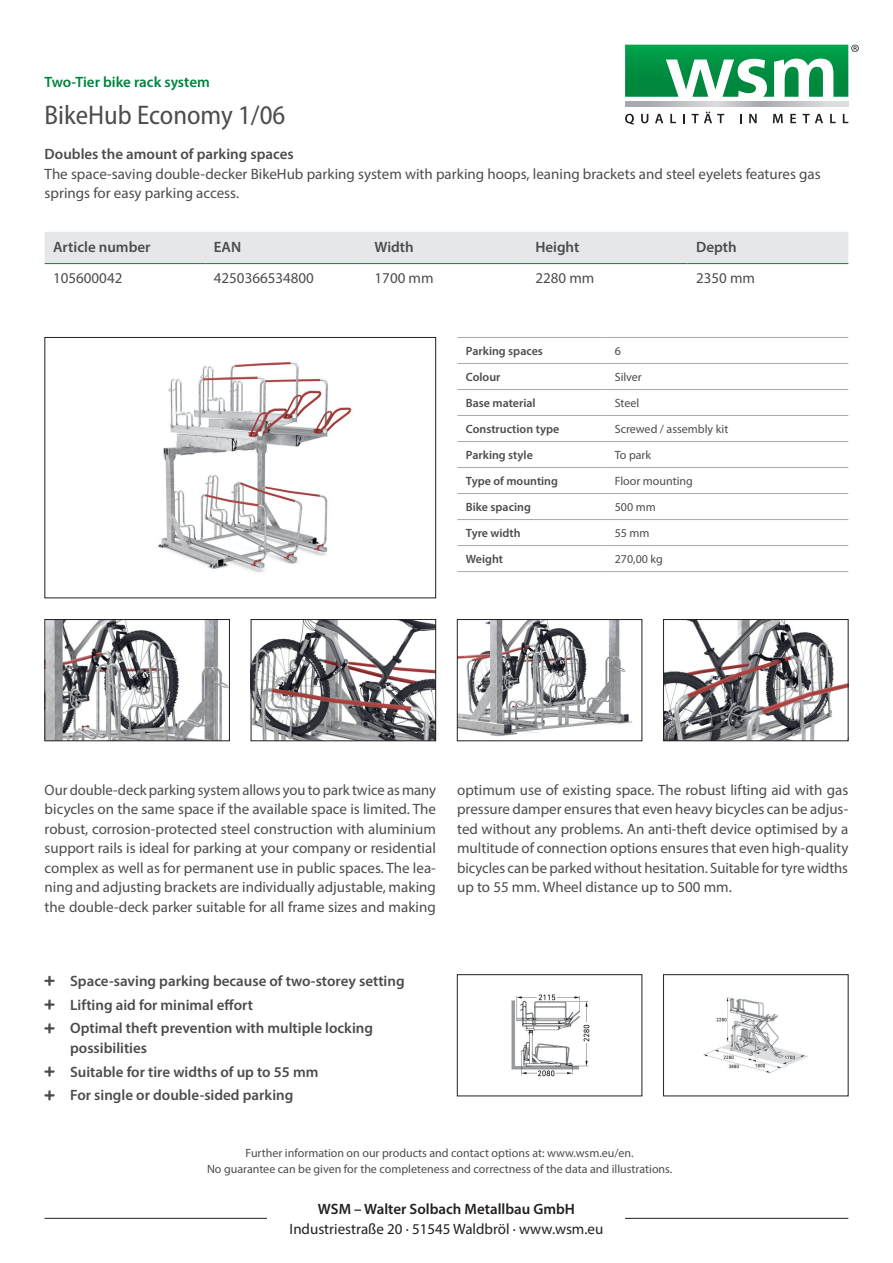
<style>
.page{position:relative;width:893px;height:1263px;background:#fff}
.page>*{position:absolute;margin:0;border:0;box-sizing:border-box;transform-origin:0 0}
.t1{font:semi-condensed 27px "Myriad Pro";color:#4b4c4d}
.t2{font:15px/19.5px "Myriad Pro";color:#4b4c4d;text-align:justify}
.t3{font:600 15px/23.7px "Myriad Pro";color:#4b4c4d}
.t4{font:15px "Myriad Pro";color:#231f20}
.t5{font:600 15px "Myriad Pro";color:#231f20}
.t6{font:600 15px "Myriad Pro";color:#00823d}
.t7{font:12px/16.5px "Myriad Pro";color:#4b4c4d;text-align:center}
.t8{font:600 12px "Myriad Pro";color:#4b4c4d}
</style>
<div class="page">
<img style="left:157px;top:361px;width:195px;height:212px">
<div style="left:45px;top:337px;width:391px;height:261px;border:1px solid #231f20"></div>
<img style="left:47px;top:621px;width:181px;height:118px">
<div style="left:45px;top:619px;width:185px;height:122px;border:1px solid #231f20"></div>
<img style="left:253px;top:621px;width:181px;height:118px">
<div style="left:251px;top:619px;width:185px;height:122px;border:1px solid #231f20"></div>
<img style="left:665px;top:621px;width:181px;height:118px">
<div style="left:663px;top:619px;width:185px;height:122px;border:1px solid #231f20"></div>
<img style="left:459px;top:621px;width:173px;height:116px">
<div style="left:457px;top:619px;width:185px;height:122px;border:1px solid #231f20"></div>
<div style="left:45px;top:232px;width:803px;height:31px;background:#e6e7e9"></div>
<hr style="left:45px;top:263px;width:160px;height:1px;background:#00823d">
<hr style="left:205px;top:263px;width:161px;height:1px;background:#00823d">
<hr style="left:366px;top:263px;width:161px;height:1px;background:#00823d">
<hr style="left:527px;top:263px;width:161px;height:1px;background:#00823d">
<hr style="left:688px;top:263px;width:160px;height:1px;background:#00823d">
<hr style="left:457px;top:337px;width:149px;height:1px;background:#a8a9ad">
<hr style="left:606px;top:337px;width:242px;height:1px;background:#a8a9ad">
<hr style="left:457px;top:363px;width:149px;height:1px;background:#a8a9ad">
<hr style="left:606px;top:363px;width:242px;height:1px;background:#a8a9ad">
<hr style="left:457px;top:389px;width:149px;height:1px;background:#a8a9ad">
<hr style="left:606px;top:389px;width:242px;height:1px;background:#a8a9ad">
<hr style="left:457px;top:415px;width:149px;height:1px;background:#a8a9ad">
<hr style="left:606px;top:415px;width:242px;height:1px;background:#a8a9ad">
<hr style="left:457px;top:441px;width:149px;height:1px;background:#a8a9ad">
<hr style="left:606px;top:441px;width:242px;height:1px;background:#a8a9ad">
<hr style="left:457px;top:467px;width:149px;height:1px;background:#a8a9ad">
<hr style="left:606px;top:467px;width:242px;height:1px;background:#a8a9ad">
<hr style="left:457px;top:493px;width:149px;height:1px;background:#a8a9ad">
<hr style="left:606px;top:493px;width:242px;height:1px;background:#a8a9ad">
<hr style="left:457px;top:519px;width:149px;height:1px;background:#a8a9ad">
<hr style="left:606px;top:519px;width:242px;height:1px;background:#a8a9ad">
<hr style="left:457px;top:545px;width:149px;height:1px;background:#a8a9ad">
<hr style="left:606px;top:545px;width:242px;height:1px;background:#a8a9ad">
<hr style="left:457px;top:571px;width:149px;height:1px;background:#a8a9ad">
<hr style="left:606px;top:571px;width:242px;height:1px;background:#a8a9ad">
<img style="left:703px;top:997px;width:106px;height:76px">
<div style="left:663px;top:974px;width:185px;height:122px;border:1px solid #231f20"></div>
<img style="left:511px;top:994px;width:79px;height:83px">
<div style="left:457px;top:974px;width:185px;height:122px;border:1px solid #231f20"></div>
<hr style="left:45px;top:1218px;width:803px;height:1px;background:#231f20">
<svg style="left:625px;top:114px;width:9px;height:11px"></svg>
<svg style="left:641px;top:114px;width:7px;height:9px"></svg>
<svg style="left:655px;top:114px;width:8px;height:9px"></svg>
<svg style="left:670px;top:114px;width:6px;height:9px"></svg>
<svg style="left:683px;top:114px;width:2px;height:9px"></svg>
<svg style="left:692px;top:112px;width:32px;height:11px"></svg>
<svg style="left:749px;top:114px;width:8px;height:9px"></svg>
<svg style="left:773px;top:114px;width:10px;height:9px"></svg>
<svg style="left:790px;top:114px;width:6px;height:9px"></svg>
<svg style="left:803px;top:114px;width:20px;height:9px"></svg>
<svg style="left:830px;top:114px;width:6px;height:9px"></svg>
<svg style="left:843px;top:114px;width:5px;height:9px"></svg>
<hr style="left:625px;top:106px;width:223px;height:1px;background:#636366">
<svg style="left:625px;top:102px;width:223px;height:4px"></svg>
<svg style="left:625px;top:45px;width:234px;height:52px"></svg>
<div style="left:268px;top:1203px;width:357px;height:30px;background:#fff"></div>
<p class="t6" style="left:45px;top:72px;width:167px">Two-Tier bike rack system</p>
<h1 class="t1" style="left:45px;top:99px;width:242px">BikeHub Economy 1/06</h1>
<p class="t3" style="left:45px;top:142px;width:251px">Doubles the amount of parking spaces</p>
<p class="t2" style="left:45px;top:164px;width:778px">The space-saving double-decker BikeHub parking system with parking hoops, leaning brackets and steel eyelets features gas springs for easy parking access.</p>
<p class="t3" style="left:53px;top:234px;width:99px">Article number</p>
<p class="t3" style="left:214px;top:234px;width:29px">EAN</p>
<p class="t3" style="left:375px;top:234px;width:41px">Width</p>
<p class="t3" style="left:535px;top:234px;width:46px">Height</p>
<p class="t3" style="left:696px;top:234px;width:42px">Depth</p>
<p class="t2" style="left:53px;top:268px;width:71px">105600042</p>
<p class="t2" style="left:214px;top:268px;width:102px">4250366534800</p>
<p class="t2" style="left:375px;top:268px;width:60px">1700 mm</p>
<p class="t2" style="left:535px;top:268px;width:60px">2280 mm</p>
<p class="t2" style="left:696px;top:268px;width:60px">2350 mm</p>
<p class="t8" style="left:466px;top:343px;width:78px">Parking spaces</p>
<p class="t7" style="left:615px;top:342px;width:8px">6</p>
<p class="t8" style="left:466px;top:369px;width:36px">Colour</p>
<p class="t7" style="left:615px;top:368px;width:29px">Silver</p>
<p class="t8" style="left:466px;top:395px;width:71px">Base material</p>
<p class="t7" style="left:615px;top:394px;width:26px">Steel</p>
<p class="t8" style="left:466px;top:421px;width:95px">Construction type</p>
<p class="t7" style="left:615px;top:420px;width:115px">Screwed / assembly kit</p>
<p class="t8" style="left:466px;top:447px;width:68px">Parking style</p>
<p class="t7" style="left:615px;top:446px;width:38px">To park</p>
<p class="t8" style="left:466px;top:473px;width:94px">Type of mounting</p>
<p class="t7" style="left:615px;top:472px;width:80px">Floor mounting</p>
<p class="t8" style="left:466px;top:499px;width:67px">Bike spacing</p>
<p class="t7" style="left:615px;top:498px;width:43px">500 mm</p>
<p class="t8" style="left:466px;top:525px;width:56px">Tyre width</p>
<p class="t7" style="left:615px;top:524px;width:36px">55 mm</p>
<p class="t8" style="left:466px;top:551px;width:39px">Weight</p>
<p class="t7" style="left:615px;top:550px;width:50px">270,00 kg</p>
<p class="t2" style="left:45px;top:780px;width:393px">Our double-deck parking system allows you to park twice as many bicycles on the same space if the available space is limited. The robust, corrosion-protected steel construction with aluminium support rails is ideal for parking at your company or residential complex as well as for permanent use in public spaces. The lea&shy;ning and adjusting brackets are individually adjustable, making the double-deck parker suitable for all frame sizes and making</p>
<p class="t2" style="left:457px;top:780px;width:393px">optimum use of existing space. The robust lifting aid with gas pressure damper ensures that even heavy bicycles can be adjus&shy;ted without any problems. An anti-theft device optimised by a multitude of connection options ensures that even high-quality bicycles can be parked without hesitation. Suitable for tyre widths up to 55 mm. Wheel distance up to 500 mm.</p>
<p class="t3" style="left:70px;top:968px;width:336px">Space-saving parking because of two-storey setting<br>Lifting aid for minimal effort<br>Optimal theft prevention with multiple locking</p>
<p class="t3" style="left:70px;top:1035px;width:250px">possibilities<br>Suitable for tire widths of up to 55 mm<br>For single or double-sided parking</p>
<p class="t7" style="left:207px;top:1144px;width:467px">Further information on our products and contact options at: www.wsm.eu/en.<br>No guarantee can be given for the completeness and correctness of the data and illustrations.</p>
<p class="t5" style="left:318px;top:1199px;width:259px">WSM – Walter Solbach Metallbau GmbH</p>
<p class="t4" style="left:290px;top:1219px;width:315px">Industriestraße 20 · 51545 Waldbröl · www.wsm.eu</p>
</div>
